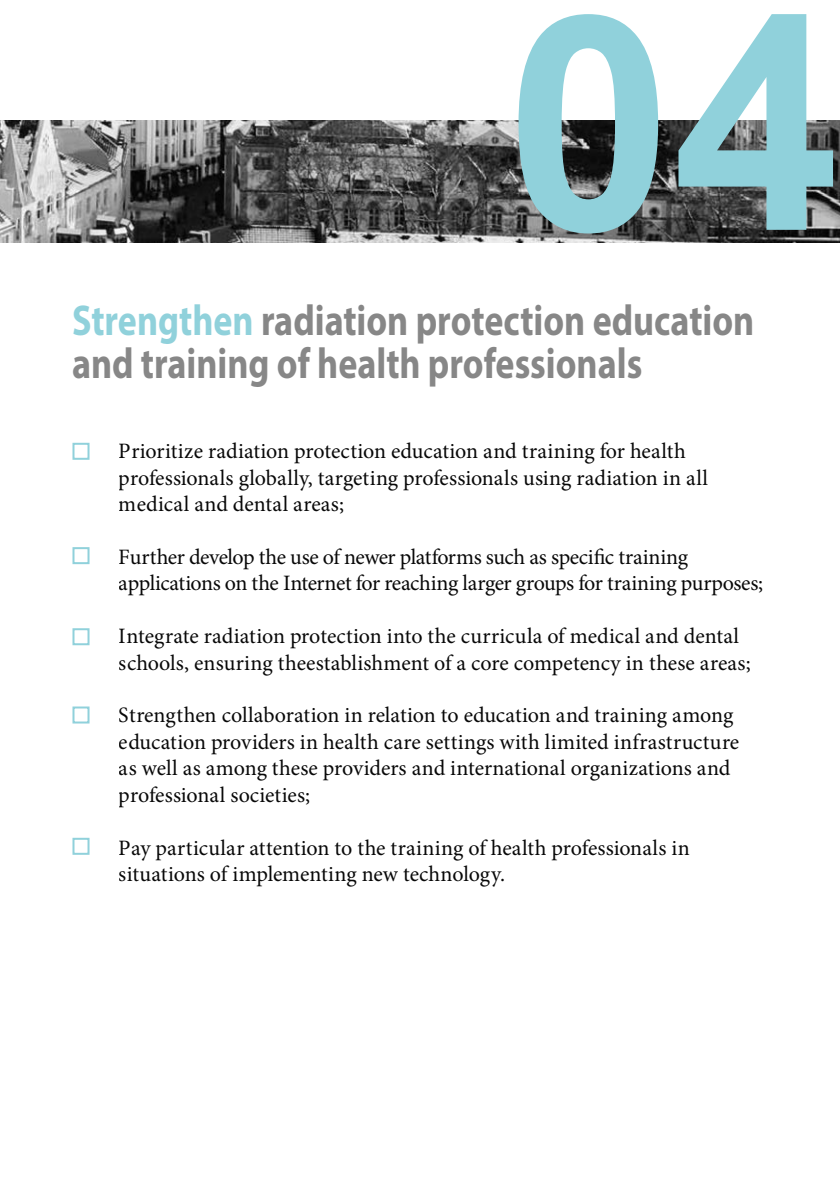
<style>
.page{position:relative;width:840px;height:1191px;background:#fff}
.page>*{position:absolute;margin:0;border:0;box-sizing:border-box;transform-origin:0 0}
.t1{font:700 300px "Arial";color:#90d1db}
.t2{font:700 43.2px/43.2px "Myriad Pro";color:#878787;scale:.83 1}
.t3{font:22px/26.4px "Minion Pro";letter-spacing:-.005em;color:#000}
.s1{color:#90d1db}
</style>
<div class="page">
<img style="left:0;top:121px;width:839px;height:121px">
<div style="left:72px;top:443px;width:17px;height:17px;border:2px solid #90d1db"></div>
<div style="left:72px;top:547px;width:17px;height:17px;border:2px solid #90d1db"></div>
<div style="left:72px;top:628px;width:17px;height:17px;border:2px solid #90d1db"></div>
<div style="left:72px;top:706px;width:17px;height:17px;border:2px solid #90d1db"></div>
<div style="left:72px;top:837px;width:17px;height:17px;border:2px solid #90d1db"></div>
<h1 class="t1" style="left:505px;top:-76px;width:335px">04</h1>
<h2 class="t2" style="left:72px;top:297px;width:823px"><span class="s1">Strengthen</span> radiation protection education and training of health professionals</h2>
<p class="t3" style="left:119px;top:438px;width:590px">Prioritize radiation protection education and training for health professionals globally, targeting professionals using radiation in all medical and dental areas;</p>
<p class="t3" style="left:119px;top:544px;width:645px">Further develop the use of newer platforms such as specific training applications on the Internet for reaching larger groups for training purposes;</p>
<p class="t3" style="left:119px;top:623px;width:633px">Integrate radiation protection into the curricula of medical and dental schools, ensuring theestablishment of a core competency in these areas;</p>
<p class="t3" style="left:119px;top:702px;width:621px">Strengthen collaboration in relation to education and training among education providers in health care settings with limited infrastructure as well as among these providers and international organizations and professional societies;</p>
<p class="t3" style="left:119px;top:834px;width:572px">Pay particular attention to the training of health professionals in situations of implementing new technology.</p>
</div>
